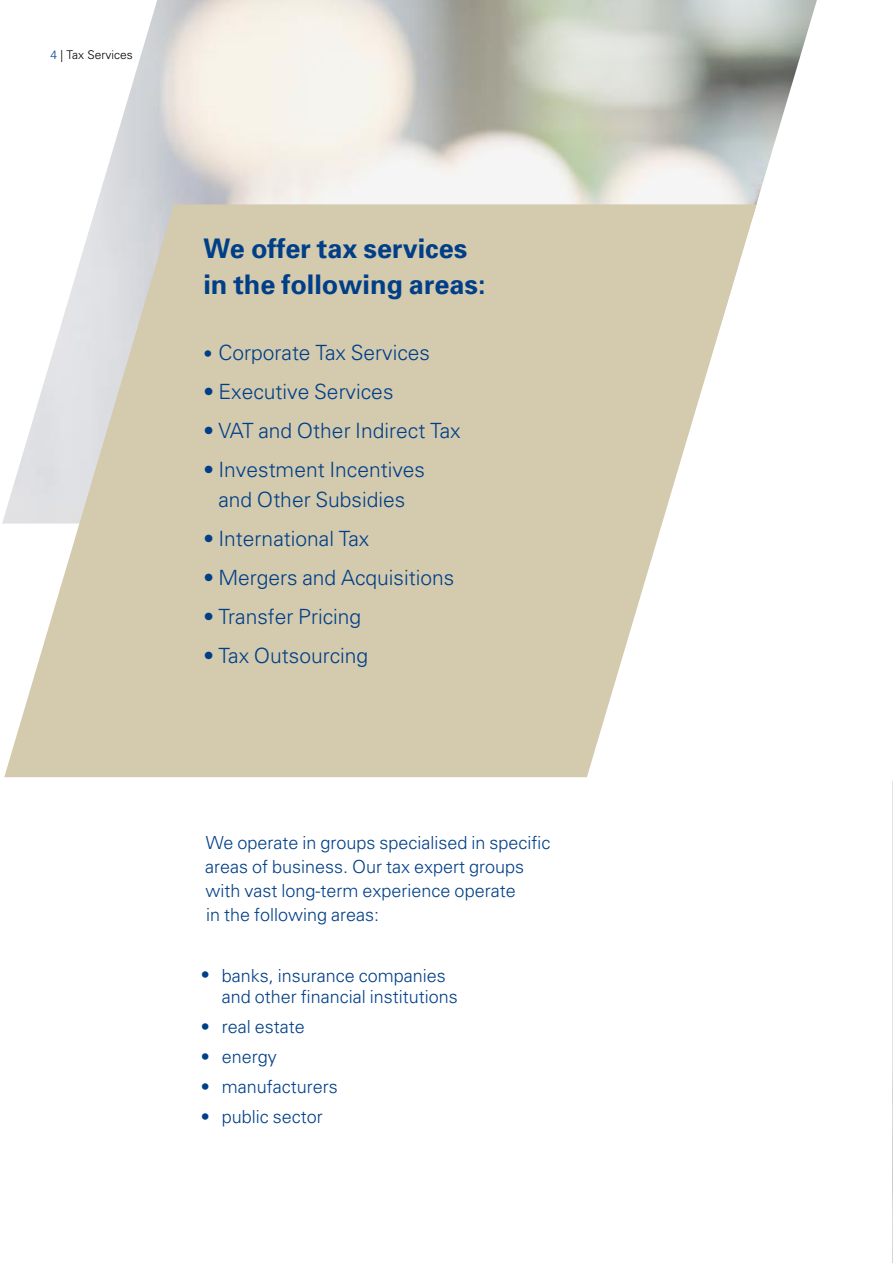
<style>
.page{position:relative;width:893px;height:1263px;background:#fff}
.page>*{position:absolute;margin:0;border:0;box-sizing:border-box;transform-origin:0 0}
.t1{font:700 27px/36px "Univers CE";color:#003f87}
.t2{font:300 21px/30px "Univers CE";color:#003f87;text-align:center}
.t3{font:300 18px/24px "Univers CE";color:#003f87}
.t4{font:300 12px "Univers CE";color:#000}
.s1{color:#003f87}
.s2{font-size:18px}
</style>
<div class="page">
<img style="left:2px;top:0;width:815px;height:523px">
<svg style="left:4px;top:204px;width:753px;height:573px;fill:#d4caae"></svg>
<p class="t4" style="left:50px;top:48px;width:84px"><span class="s1">4</span> | Tax Services</p>
<h1 class="t1" style="left:203px;top:231px;width:284px">We offer tax services in the following areas:</h1>
<p class="t2" style="left:203px;top:338px;width:228px"><span class="s2">•</span> Corporate Tax Services</p>
<p class="t2" style="left:203px;top:377px;width:192px">• Executive Services</p>
<p class="t2" style="left:203px;top:416px;width:259px">• VAT and Other Indirect Tax</p>
<p class="t2" style="left:203px;top:455px;width:223px">• Investment Incentives and Other Subsidies</p>
<p class="t2" style="left:203px;top:524px;width:167px">• International Tax</p>
<p class="t2" style="left:203px;top:563px;width:252px">• Mergers and Acquisitions</p>
<p class="t2" style="left:203px;top:602px;width:159px">• Transfer Pricing</p>
<p class="t2" style="left:203px;top:641px;width:166px">• Tax Outsourcing</p>
<p class="t3" style="left:205px;top:831px;width:347px">We operate in groups specialised in specific areas of business. Our tax expert groups with vast long-term experience operate<br>in the following areas:</p>
<p class="t3" style="left:222px;top:965px;width:238px;line-height:21px;text-indent:-21px">• banks, insurance companies and other financial institutions</p>
<p class="t3" style="left:201px;top:1014px;width:106px">• real estate</p>
<p class="t3" style="left:201px;top:1044px;width:78px">• energy</p>
<p class="t3" style="left:201px;top:1074px;width:139px">• manufacturers</p>
<p class="t3" style="left:201px;top:1104px;width:124px">• public sector</p>
</div>
